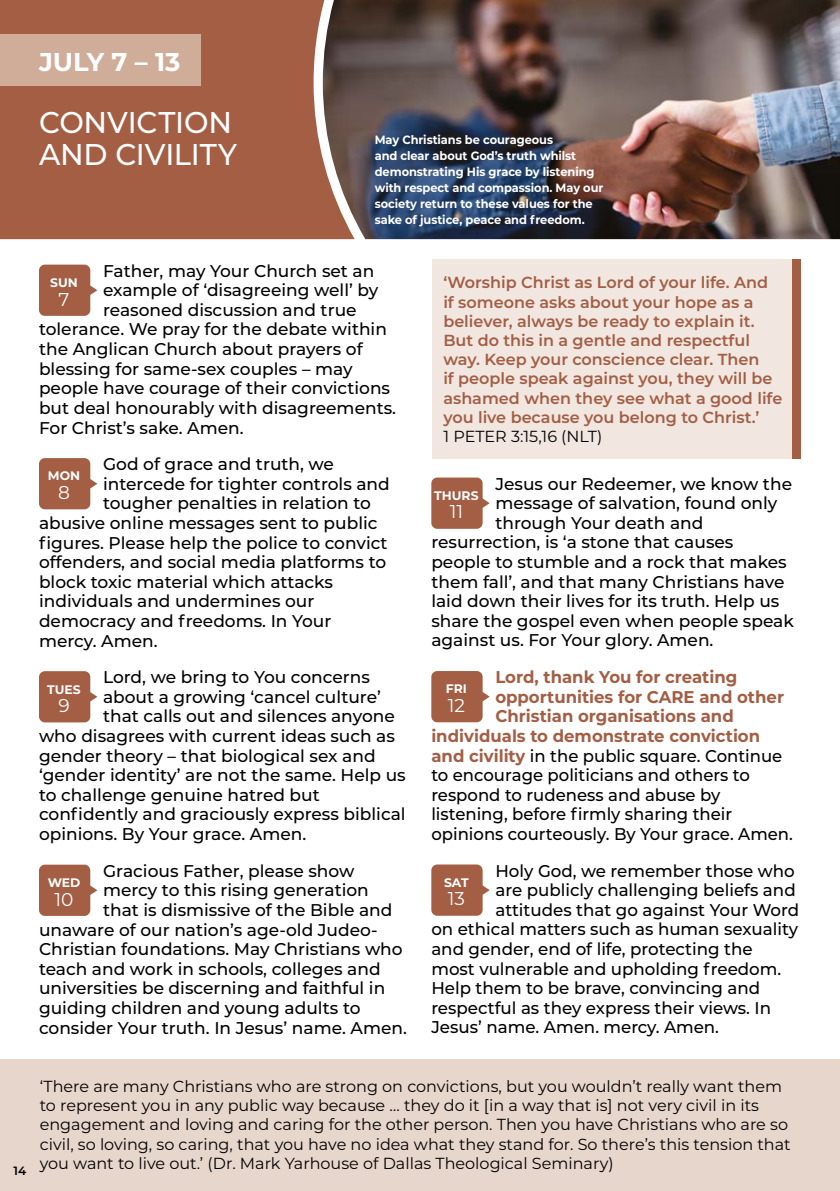
<style>
.page{position:relative;width:840px;height:1191px;background:#fff}
.page>*{position:absolute;margin:0;border:0;box-sizing:border-box;transform-origin:0 0}
.t1{font:500 30px/32px "Montserrat";letter-spacing:-.005em;color:#fff}
.t2{font:700 25.8px "Montserrat";color:#fff}
.t3{font:18.6px "Montserrat";color:#fff}
.t4{font:500 17px "Montserrat";color:#000}
.t5{font:700 17px "Montserrat";color:#a35e44}
.t6{font:16px/19.2px "Montserrat";color:#000}
.t7{font:600 16px/19.2px "Montserrat";color:#a35e44}
.t8{font:700 12.4px "Montserrat";color:#fff}
.t9{font:700 12px/16px "Montserrat";letter-spacing:-.005em;color:#fff;scale:.95 1}
.t10{font:600 12px "Montserrat";color:#000}
.s1{font-weight:700;color:#a35e44}
</style>
<div class="page">
<div style="left:0;top:0;width:322px;height:239px;background:#a35e44"></div>
<div style="left:0;top:34px;width:200px;height:52px;background:#d0ad99"></div>
<img style="left:322px;top:0;width:517px;height:239px">
<div style="left:0;top:1059px;width:839px;height:132px;background:#e7d6cc"></div>
<svg style="left:839px;top:0;width:1px;height:239px"></svg>
<svg style="left:39px;top:265px;width:58px;height:51px;background:#ad7059"></svg>
<svg style="left:39px;top:458px;width:58px;height:51px;background:#ad7059"></svg>
<svg style="left:39px;top:671px;width:58px;height:51px;background:#ad7059"></svg>
<svg style="left:39px;top:864px;width:58px;height:52px;background:#ae725b"></svg>
<div style="left:432px;top:259px;width:367px;height:200px;background:#f1e6e0"></div>
<svg style="left:431px;top:477px;width:58px;height:52px;background:#ae725b"></svg>
<svg style="left:431px;top:671px;width:58px;height:51px;background:#ad7059"></svg>
<svg style="left:431px;top:864px;width:58px;height:51px;background:#ae715a"></svg>
<div style="left:791px;top:259px;width:8px;height:200px;background:#a35e44"></div>
<h2 class="t2" style="left:39px;top:43px;width:143px">JULY 7 – 13</h2>
<h1 class="t1" style="left:39px;top:105px;width:199px">CONVICTION<br>AND CIVILITY</h1>
<p class="t9" style="left:374px;top:131px;width:242px">May Christians be courageous<br>and clear about God’s truth whilst demonstrating His grace by listening with respect and compassion. May our society return to these values for the sake of justice, peace and freedom.</p>
<p class="t4" style="left:103px;top:259px;width:272px">Father, may Your Church set an</p>
<p class="t4" style="left:103px;top:278px;width:277px">example of ‘disagreeing well’ by</p>
<p class="t4" style="left:103px;top:298px;width:255px">reasoned discussion and true</p>
<p class="t4" style="left:39px;top:317px;width:349px">tolerance. We pray for the debate within</p>
<p class="t4" style="left:39px;top:337px;width:325px">the Anglican Church about prayers of</p>
<p class="t4" style="left:39px;top:357px;width:315px">blessing for same-sex couples – may</p>
<p class="t4" style="left:39px;top:376px;width:352px">people have courage of their convictions</p>
<p class="t4" style="left:39px;top:396px;width:358px">but deal honourably with disagreements.</p>
<p class="t4" style="left:39px;top:415px;width:206px">For Christ’s sake. Amen.</p>
<p class="t8" style="left:48px;top:467px;width:34px">MON</p>
<p class="t3" style="left:58px;top:479px;width:13px">8</p>
<p class="t8" style="left:50px;top:274px;width:29px">SUN</p>
<p class="t3" style="left:59px;top:286px;width:12px">7</p>
<p class="t4" style="left:103px;top:452px;width:232px">God of grace and truth, we</p>
<p class="t4" style="left:103px;top:472px;width:288px">intercede for tighter controls and</p>
<p class="t4" style="left:103px;top:491px;width:269px">tougher penalties in relation to</p>
<p class="t4" style="left:39px;top:511px;width:340px">abusive online messages sent to public</p>
<p class="t4" style="left:39px;top:530px;width:350px">figures. Please help the police to convict</p>
<p class="t4" style="left:39px;top:550px;width:348px">offenders, and social media platforms to</p>
<p class="t4" style="left:39px;top:570px;width:295px">block toxic material which attacks</p>
<p class="t4" style="left:39px;top:589px;width:277px">individuals and undermines our</p>
<p class="t4" style="left:39px;top:609px;width:294px">democracy and freedoms. In Your</p>
<p class="t4" style="left:39px;top:628px;width:120px">mercy. Amen.</p>
<p class="t8" style="left:47px;top:680px;width:35px">TUES</p>
<p class="t3" style="left:58px;top:692px;width:13px">9</p>
<p class="t4" style="left:103px;top:665px;width:268px">Lord, we bring to You concerns</p>
<p class="t4" style="left:103px;top:685px;width:279px">about a growing ‘cancel culture’</p>
<p class="t4" style="left:103px;top:704px;width:293px">that calls out and silences anyone</p>
<p class="t4" style="left:39px;top:724px;width:357px">who disagrees with current ideas such as</p>
<p class="t4" style="left:39px;top:743px;width:338px">gender theory – that biological sex and</p>
<p class="t4" style="left:39px;top:763px;width:368px">‘gender identity’ are not the same. Help us</p>
<p class="t4" style="left:39px;top:783px;width:282px">to challenge genuine hatred but</p>
<p class="t4" style="left:39px;top:802px;width:368px">confidently and graciously express biblical</p>
<p class="t4" style="left:39px;top:822px;width:269px">opinions. By Your grace. Amen.</p>
<p class="t8" style="left:48px;top:873px;width:34px">WED</p>
<p class="t3" style="left:54px;top:886px;width:20px">10</p>
<p class="t4" style="left:103px;top:858px;width:253px">Gracious Father, please show</p>
<p class="t4" style="left:103px;top:878px;width:267px">mercy to this rising generation</p>
<p class="t4" style="left:103px;top:898px;width:291px">that is dismissive of the Bible and</p>
<p class="t4" style="left:39px;top:917px;width:340px">unaware of our nation’s age-old Judeo-</p>
<p class="t4" style="left:39px;top:937px;width:365px">Christian foundations. May Christians who</p>
<p class="t4" style="left:39px;top:956px;width:343px">teach and work in schools, colleges and</p>
<p class="t4" style="left:39px;top:976px;width:347px">universities be discerning and faithful in</p>
<p class="t4" style="left:39px;top:996px;width:323px">guiding children and young adults to</p>
<p class="t4" style="left:39px;top:1015px;width:369px">consider Your truth. In Jesus’ name. Amen.</p>
<p class="t7" style="left:443px;top:272px;width:340px">‘Worship Christ as Lord of your life. And if someone asks about your hope as a believer, always be ready to explain it.<br>But do this in a gentle and respectful way. Keep your conscience clear. Then<br>if people speak against you, they will be ashamed when they see what a good life you live because you belong to Christ.’</p>
<p class="t6" style="left:443px;top:426px;width:160px">1 PETER 3:15,16 (NLT)</p>
<p class="t4" style="left:495px;top:472px;width:298px">Jesus our Redeemer, we know the</p>
<p class="t4" style="left:495px;top:491px;width:283px">message of salvation, found only</p>
<p class="t4" style="left:495px;top:511px;width:209px">through Your death and</p>
<p class="t4" style="left:431px;top:530px;width:303px">resurrection, is ‘a stone that causes</p>
<p class="t4" style="left:431px;top:550px;width:356px">people to stumble and a rock that makes</p>
<p class="t4" style="left:431px;top:570px;width:354px">them fall’, and that many Christians have</p>
<p class="t4" style="left:431px;top:589px;width:349px">laid down their lives for its truth. Help us</p>
<p class="t4" style="left:431px;top:609px;width:364px">share the gospel even when people speak</p>
<p class="t4" style="left:431px;top:628px;width:283px">against us. For Your glory. Amen.</p>
<p class="t8" style="left:445px;top:680px;width:23px">FRI</p>
<p class="t3" style="left:447px;top:692px;width:19px">12</p>
<p class="t8" style="left:434px;top:486px;width:46px">THURS</p>
<p class="t3" style="left:449px;top:499px;width:15px">11</p>
<p class="t5" style="left:495px;top:665px;width:243px">Lord, thank You for creating</p>
<p class="t5" style="left:495px;top:684px;width:290px">opportunities for CARE and other</p>
<p class="t5" style="left:495px;top:704px;width:240px">Christian organisations and</p>
<p class="t5" style="left:431px;top:723px;width:330px">individuals to demonstrate conviction</p>
<p class="t4" style="left:431px;top:743px;width:352px"><span class="s1">and civility</span> in the public square. Continue</p>
<p class="t4" style="left:431px;top:763px;width:320px">to encourage politicians and others to</p>
<p class="t4" style="left:431px;top:783px;width:290px">respond to rudeness and abuse by</p>
<p class="t4" style="left:431px;top:802px;width:302px">listening, before firmly sharing their</p>
<p class="t4" style="left:431px;top:822px;width:363px">opinions courteously. By Your grace. Amen.</p>
<p class="t8" style="left:444px;top:873px;width:26px">SAT</p>
<p class="t3" style="left:447px;top:886px;width:19px">13</p>
<p class="t4" style="left:495px;top:858px;width:301px">Holy God, we remember those who</p>
<p class="t4" style="left:495px;top:878px;width:301px">are publicly challenging beliefs and</p>
<p class="t4" style="left:495px;top:898px;width:305px">attitudes that go against Your Word</p>
<p class="t4" style="left:431px;top:917px;width:368px">on ethical matters such as human sexuality</p>
<p class="t4" style="left:431px;top:937px;width:323px">and gender, end of life, protecting the</p>
<p class="t4" style="left:431px;top:956px;width:351px">most vulnerable and upholding freedom.</p>
<p class="t4" style="left:431px;top:976px;width:330px">Help them to be brave, convincing and</p>
<p class="t4" style="left:431px;top:996px;width:341px">respectful as they express their views. In</p>
<p class="t4" style="left:431px;top:1015px;width:289px">Jesus’ name. Amen. mercy. Amen.</p>
<p class="t10" style="left:13px;top:1162px;width:14px">14</p>
<p class="t6" style="left:40px;top:1076px;width:752px">‘There are many Christians who are strong on convictions, but you wouldn’t really want them to represent you in any public way because … they do it [in a way that is] not very civil in its engagement and loving and caring for the other person. Then you have Christians who are so civil, so loving, so caring, that you have no idea what they stand for. So there’s this tension that you want to live out.’ (Dr. Mark Yarhouse of Dallas Theological Seminary)</p>
</div>
